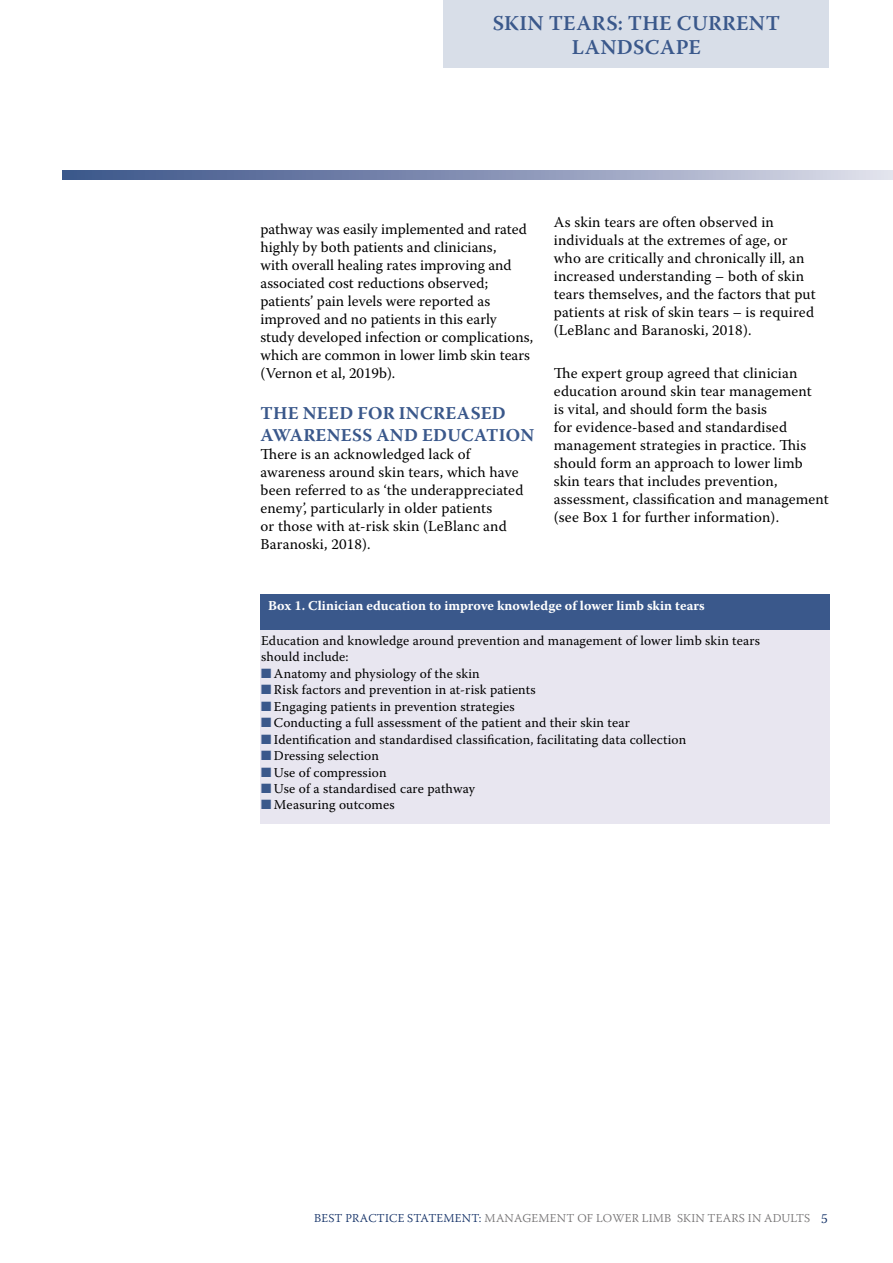
<style>
.page{position:relative;width:893px;height:1263px;background:#fff}
.page>*{position:absolute;margin:0;border:0;box-sizing:border-box;transform-origin:0 0}
.t1{font:600 21px/24px "Warnock Pro";letter-spacing:.015em;color:#3a588b;text-align:center}
.t2{font:700 18px/22.5px "Warnock Pro";letter-spacing:.015em;color:#3a588b}
.t3{font:15px/18px "Warnock Pro";letter-spacing:.01em;color:#000}
.t4{font:13.5px/16.5px "Warnock Pro";letter-spacing:.01em;color:#000}
.t5{font:700 13.5px "Warnock Pro";color:#fff}
.t6{font:300 13.5px "Warnock Pro";color:#102e65}
.t7{font:300 12px "Warnock Pro";letter-spacing:.01em;color:#737172}
.s1{color:#3a588b}
.s2{color:#102e65}
</style>
<div class="page">
<div style="left:444px;top:0;width:385px;height:68px;background:#d8dee8"></div>
<svg style="left:63px;top:170px;width:830px;height:9px;background:#8895b7"></svg>
<div style="left:260px;top:627px;width:570px;height:197px;background:#e8e6f0"></div>
<div style="left:260px;top:594px;width:570px;height:36px;background:#3a588b"></div>
<h1 class="t1" style="left:493px;top:11px;width:289px">SKIN TEARS: THE CURRENT<br>LANDSCAPE</h1>
<p class="t3" style="left:260px;top:220px;width:274px">pathway was easily implemented and rated highly by both patients and clinicians,<br>with overall healing rates improving and associated cost reductions observed; patients’ pain levels were reported as improved and no patients in this early study developed infection or complications, which are common in lower limb skin tears (Vernon et al, 2019b).</p>
<p class="t2" style="left:261px;top:401px;width:275px">THE NEED FOR INCREASED<br>AWARENESS AND EDUCATION</p>
<p class="t3" style="left:260px;top:445px;width:264px">There is an acknowledged lack of awareness around skin tears, which have been referred to as ‘the underappreciated enemy’, particularly in older patients<br>or those with at-risk skin (LeBlanc and Baranoski, 2018).</p>
<p class="t3" style="left:554px;top:213px;width:264px">As skin tears are often observed in individuals at the extremes of age, or who are critically and chronically ill, an increased understanding – both of skin tears themselves, and the factors that put patients at risk of skin tears – is required (LeBlanc and Baranoski, 2018).</p>
<p class="t3" style="left:554px;top:364px;width:276px">The expert group agreed that clinician education around skin tear management<br>is vital, and should form the basis<br>for evidence-based and standardised management strategies in practice. This should form an approach to lower limb skin tears that includes prevention, assessment, classification and management (see Box 1 for further information).</p>
<p class="t5" style="left:268px;top:598px;width:438px">Box 1. Clinician education to improve knowledge of lower limb skin tears</p>
<p class="t4" style="left:261px;top:632px;width:500px">Education and knowledge around prevention and management of lower limb skin tears should include:</p>
<p class="t4" style="left:261px;top:665px;width:220px"><span class="s1">■</span> Anatomy and physiology of the skin</p>
<p class="t4" style="left:261px;top:681px;width:276px"><span class="s1">■</span> Risk factors and prevention in at-risk patients</p>
<p class="t4" style="left:261px;top:698px;width:255px"><span class="s1">■</span> Engaging patients in prevention strategies</p>
<p class="t4" style="left:261px;top:714px;width:370px"><span class="s1">■</span> Conducting a full assessment of the patient and their skin tear</p>
<p class="t4" style="left:261px;top:730px;width:427px"><span class="s1">■</span> Identification and standardised classification, facilitating data collection</p>
<p class="t4" style="left:261px;top:747px;width:119px"><span class="s1">■</span> Dressing selection</p>
<p class="t4" style="left:261px;top:763px;width:127px"><span class="s1">■</span> Use of compression</p>
<p class="t4" style="left:261px;top:780px;width:215px"><span class="s1">■</span> Use of a standardised care pathway</p>
<p class="t4" style="left:261px;top:796px;width:135px"><span class="s1">■</span> Measuring outcomes</p>
<p class="t7" style="left:314px;top:1211px;width:498px"><span class="s2">BEST PRACTICE STATEMENT:</span> MANAGEMENT OF LOWER LIMB SKIN TEARS IN ADULTS</p>
<p class="t6" style="left:821px;top:1210px;width:8px">5</p>
</div>
